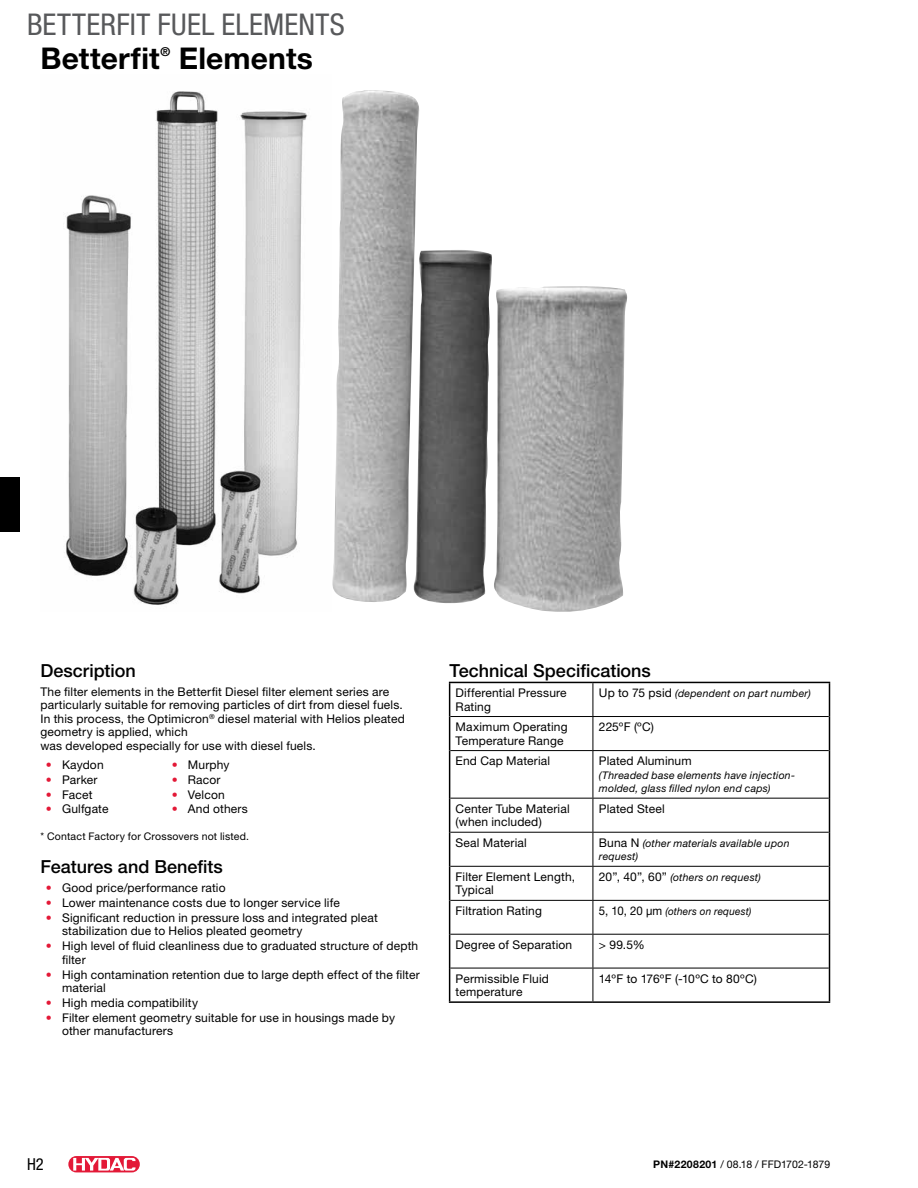
<style>
.page{position:relative;width:918px;height:1188px;background:#fff}
.page>*{position:absolute;margin:0;border:0;box-sizing:border-box;transform-origin:0 0}
.t1{font:condensed 30px "Helvetica Neue LT Std";letter-spacing:.01em;color:#58595b}
.t2{font:700 30px "Helvetica Neue LT Std";letter-spacing:.005em;color:#000}
.t3{font:500 18px "Helvetica Neue LT Std";color:#000}
.t4{font:condensed 16.5px "Helvetica Neue LT Std";color:#000}
.t5{font:700 12.3px "Helvetica Neue LT Std";color:#000}
.t6{font:12px/13.5px "Helvetica Neue LT Std";letter-spacing:.015em;color:#000}
.t7{font:italic 10.5px/13.5px "Helvetica Neue LT Std";letter-spacing:.025em;color:#000}
.t8{font:10.5px "Helvetica Neue LT Std";letter-spacing:.015em;color:#000}
.t9{font:10.5px "Helvetica Neue LT Std";letter-spacing:-.005em;color:#000}
.t10{font:italic 10.5px "Helvetica Neue LT Std";letter-spacing:.025em;color:#000;scale:.95 1}
.s1{color:#e31937}
.s2{font-style:normal;font-size:12px}
.s3{font-weight:700}
</style>
<div class="page">
<svg style="left:68px;top:1155px;width:73px;height:18px"></svg>
<svg style="left:68px;top:1156px;width:72px;height:16px"></svg>
<div style="left:0;top:477px;width:20px;height:55px;background:#000"></div>
<hr style="left:449px;top:682px;width:144px;height:1px;background:#000">
<hr style="left:449px;top:683px;width:1px;height:34px;background:#000">
<hr style="left:593px;top:682px;width:237px;height:1px;background:#000">
<hr style="left:829px;top:683px;width:1px;height:34px;background:#000">
<hr style="left:449px;top:717px;width:1px;height:34px;background:#000">
<hr style="left:829px;top:717px;width:1px;height:34px;background:#000">
<hr style="left:449px;top:751px;width:1px;height:47px;background:#000">
<hr style="left:829px;top:751px;width:1px;height:47px;background:#000">
<hr style="left:449px;top:798px;width:1px;height:34px;background:#000">
<hr style="left:829px;top:798px;width:1px;height:34px;background:#000">
<hr style="left:449px;top:832px;width:1px;height:34px;background:#000">
<hr style="left:829px;top:832px;width:1px;height:34px;background:#000">
<hr style="left:449px;top:866px;width:1px;height:34px;background:#000">
<hr style="left:829px;top:866px;width:1px;height:34px;background:#000">
<hr style="left:449px;top:900px;width:1px;height:34px;background:#000">
<hr style="left:829px;top:900px;width:1px;height:34px;background:#000">
<hr style="left:449px;top:934px;width:1px;height:34px;background:#000">
<hr style="left:829px;top:934px;width:1px;height:34px;background:#000">
<hr style="left:449px;top:968px;width:1px;height:33px;background:#000">
<hr style="left:829px;top:968px;width:1px;height:33px;background:#000">
<hr style="left:449px;top:1001px;width:144px;height:2px;background:#000">
<hr style="left:593px;top:1001px;width:237px;height:2px;background:#000">
<hr style="left:450px;top:716px;width:143px;height:1px;background:#000">
<hr style="left:593px;top:716px;width:236px;height:1px;background:#000">
<hr style="left:450px;top:750px;width:143px;height:1px;background:#000">
<hr style="left:593px;top:750px;width:236px;height:1px;background:#000">
<hr style="left:450px;top:798px;width:143px;height:1px;background:#000">
<hr style="left:593px;top:798px;width:236px;height:1px;background:#000">
<hr style="left:450px;top:832px;width:143px;height:1px;background:#000">
<hr style="left:593px;top:832px;width:236px;height:1px;background:#000">
<hr style="left:450px;top:866px;width:143px;height:1px;background:#000">
<hr style="left:593px;top:866px;width:236px;height:1px;background:#000">
<hr style="left:450px;top:900px;width:143px;height:1px;background:#000">
<hr style="left:593px;top:900px;width:236px;height:1px;background:#000">
<hr style="left:450px;top:934px;width:143px;height:1px;background:#000">
<hr style="left:593px;top:934px;width:236px;height:1px;background:#000">
<hr style="left:450px;top:968px;width:143px;height:1px;background:#000">
<hr style="left:593px;top:968px;width:236px;height:1px;background:#000">
<hr style="left:593px;top:683px;width:1px;height:33px;background:#000">
<hr style="left:593px;top:717px;width:1px;height:33px;background:#000">
<hr style="left:593px;top:751px;width:1px;height:47px;background:#000">
<hr style="left:593px;top:799px;width:1px;height:33px;background:#000">
<hr style="left:593px;top:833px;width:1px;height:33px;background:#000">
<hr style="left:593px;top:867px;width:1px;height:33px;background:#000">
<hr style="left:593px;top:901px;width:1px;height:33px;background:#000">
<hr style="left:593px;top:935px;width:1px;height:33px;background:#000">
<hr style="left:593px;top:968px;width:1px;height:33px;background:#000">
<img style="left:64px;top:91px;width:244px;height:514px">
<img style="left:332px;top:90px;width:295px;height:522px">
<h1 class="t1" style="left:27px;top:7px;width:319px">BETTERFIT FUEL ELEMENTS</h1>
<h1 class="t2" style="left:40px;top:39px;width:121px">Betterfit</h1>
<p class="t5" style="left:161px;top:44px;width:11px">®</p>
<h1 class="t2" style="left:179px;top:39px;width:136px">Elements</h1>
<h2 class="t3" style="left:40px;top:660px;width:97px">Description</h2>
<p class="t6" style="left:40px;top:685px;width:366px">The filter elements in the Betterfit Diesel filter element series are particularly suitable for removing particles of dirt from diesel fuels.<br>In this process, the Optimicron<sup>®</sup> diesel material with Helios pleated geometry is applied, which<br>was developed especially for use with diesel fuels.</p>
<p class="t6" style="left:46px;top:758px;width:59px"><span class="s1">•</span> Kaydon</p>
<p class="t6" style="left:46px;top:773px;width:53px"><span class="s1">•</span> Parker</p>
<p class="t6" style="left:46px;top:787px;width:48px"><span class="s1">•</span> Facet</p>
<p class="t6" style="left:46px;top:802px;width:64px"><span class="s1">•</span> Gulfgate</p>
<p class="t8" style="left:40px;top:830px;width:210px">* Contact Factory for Crossovers not listed.</p>
<h2 class="t3" style="left:40px;top:856px;width:184px">Features and Benefits</h2>
<p class="t6" style="left:46px;top:881px;width:181px"><span class="s1">•</span> Good price/performance ratio</p>
<p class="t6" style="left:46px;top:896px;width:295px"><span class="s1">•</span> Lower maintenance costs due to longer service life</p>
<p class="t6" style="left:62px;top:911px;width:317px;text-indent:-16px"><span class="s1">•</span> Significant reduction in pressure loss and integrated pleat stabilization due to Helios pleated geometry</p>
<p class="t6" style="left:62px;top:939px;width:358px;text-indent:-16px"><span class="s1">•</span> High level of fluid cleanliness due to graduated structure of depth filter</p>
<p class="t6" style="left:62px;top:967px;width:359px;text-indent:-16px"><span class="s1">•</span> High contamination retention due to large depth effect of the filter material</p>
<p class="t6" style="left:46px;top:996px;width:154px"><span class="s1">•</span> High media compatibility</p>
<p class="t6" style="left:62px;top:1011px;width:334px;text-indent:-16px"><span class="s1">•</span> Filter element geometry suitable for use in housings made by other manufacturers</p>
<p class="t6" style="left:172px;top:758px;width:59px"><span class="s1">•</span> Murphy</p>
<p class="t6" style="left:172px;top:773px;width:50px"><span class="s1">•</span> Racor</p>
<p class="t6" style="left:172px;top:787px;width:55px"><span class="s1">•</span> Velcon</p>
<p class="t6" style="left:172px;top:802px;width:78px"><span class="s1">•</span> And others</p>
<h2 class="t3" style="left:450px;top:660px;width:203px">Technical Specifications</h2>
<p class="t6" style="left:456px;top:686px;width:113px">Differential Pressure<br>Rating</p>
<p class="t7" style="left:599px;top:686px;width:214px"><span class="s2">Up to 75 psid</span> (dependent on part number)</p>
<p class="t6" style="left:456px;top:720px;width:113px">Maximum Operating<br>Temperature Range</p>
<p class="t6" style="left:599px;top:720px;width:57px">225ºF (ºC)</p>
<p class="t6" style="left:456px;top:754px;width:96px">End Cap Material</p>
<p class="t6" style="left:599px;top:754px;width:94px">Plated Aluminum</p>
<p class="t7" style="left:599px;top:768px;width:198px">(Threaded base elements have injection&shy;molded, glass filled nylon end caps)</p>
<p class="t6" style="left:456px;top:802px;width:116px">Center Tube Material (when included)</p>
<p class="t6" style="left:599px;top:802px;width:67px">Plated Steel</p>
<p class="t6" style="left:456px;top:836px;width:73px">Seal Material</p>
<p class="t7" style="left:599px;top:836px;width:192px"><span class="s2">Buna N</span> (other materials available upon request)</p>
<p class="t6" style="left:456px;top:870px;width:121px">Filter Element Length,<br>Typical</p>
<p class="t7" style="left:599px;top:870px;width:164px"><span class="s2">20”, 40”, 60”</span> (others on request)</p>
<p class="t6" style="left:456px;top:904px;width:88px">Filtration Rating</p>
<p class="t10" style="left:599px;top:905px;width:162px"><span class="s2">5, 10, 20 µm</span> (others on request)</p>
<p class="t6" style="left:456px;top:938px;width:118px">Degree of Separation</p>
<p class="t6" style="left:599px;top:938px;width:47px">&gt; 99.5%</p>
<p class="t6" style="left:456px;top:971px;width:95px">Permissible Fluid temperature</p>
<p class="t6" style="left:599px;top:971px;width:159px">14ºF to 176ºF (-10ºC to 80ºC)</p>
<h3 class="t4" style="left:27px;top:1154px;width:18px">H2</h3>
<p class="t9" style="left:653px;top:1158px;width:179px"><span class="s3">PN#2208201</span> / 08.18 / FFD1702-1879</p>
</div>
